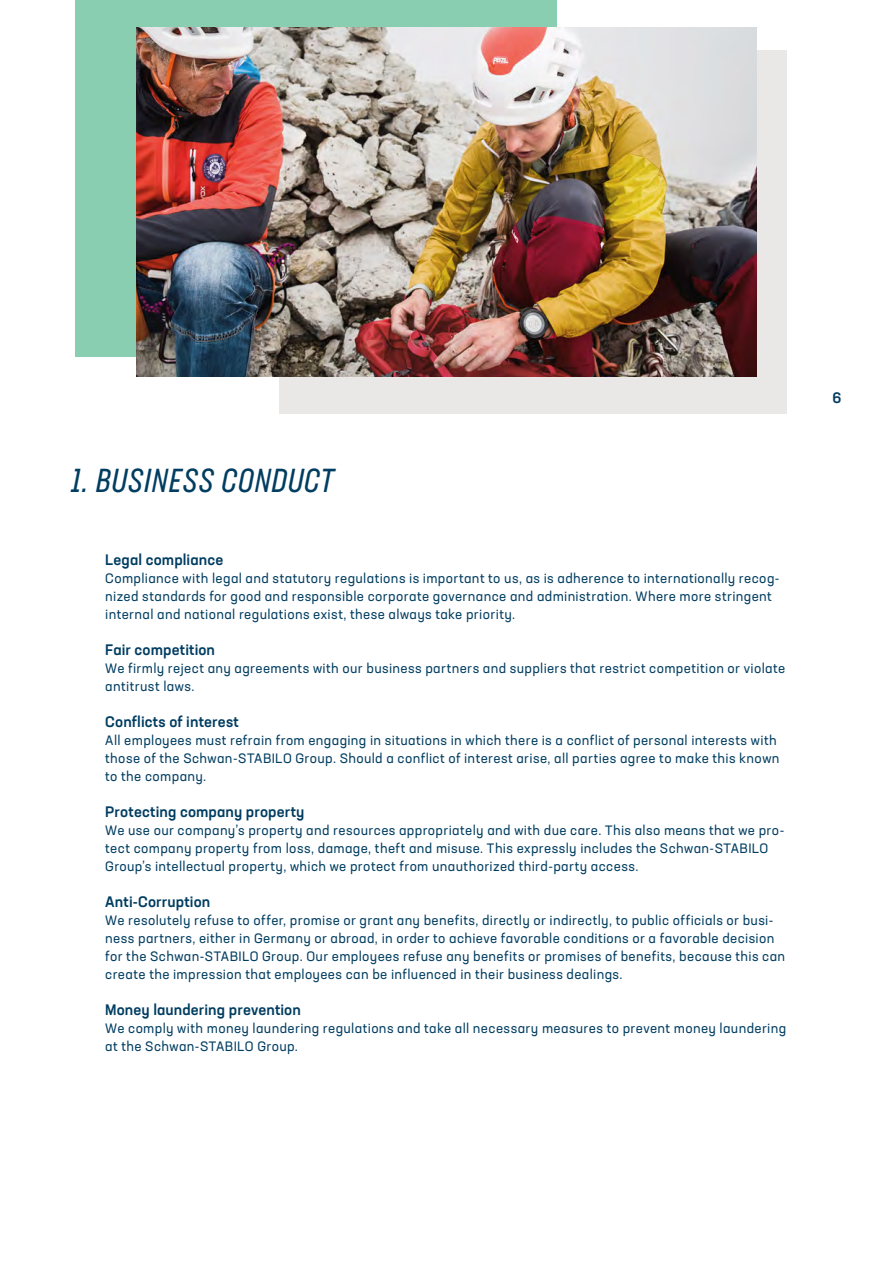
<style>
.page{position:relative;width:893px;height:1263px;background:#fff}
.page>*{position:absolute;margin:0;border:0;box-sizing:border-box;transform-origin:0 0}
.t1{font:italic 33px "Neusa Next Std Compact";letter-spacing:.03em;color:#013d61}
.t2{font:500 15px "Neusa Next Std";letter-spacing:.01em;color:#013d61}
.t3{font:13.5px/18px "Neusa Next Std";letter-spacing:.025em;color:#013d61}
</style>
<div class="page">
<div style="left:279px;top:50px;width:508px;height:364px;background:#e9e8e6"></div>
<div style="left:75px;top:0;width:482px;height:356px;background:#89ceb0"></div>
<img style="left:136px;top:27px;width:621px;height:349px">
<h1 class="t1" style="left:71px;top:460px;width:263px">1. BUSINESS CONDUCT</h1>
<p class="t2" style="left:105px;top:550px;width:120px">Legal compliance</p>
<p class="t3" style="left:105px;top:569px;width:676px">Compliance with legal and statutory regulations is important to us, as is adherence to internationally recog&shy;nized standards for good and responsible corporate governance and administration. Where more stringent internal and national regulations exist, these always take priority.</p>
<p class="t2" style="left:105px;top:640px;width:111px">Fair competition</p>
<p class="t3" style="left:105px;top:659px;width:682px">We firmly reject any agreements with our business partners and suppliers that restrict competition or violate antitrust laws.</p>
<p class="t2" style="left:105px;top:712px;width:135px">Conflicts of interest</p>
<p class="t3" style="left:105px;top:731px;width:676px">All employees must refrain from engaging in situations in which there is a conflict of personal interests with those of the Schwan-STABILO Group. Should a conflict of interest arise, all parties agree to make this known to the company.</p>
<p class="t2" style="left:105px;top:802px;width:201px">Protecting company property</p>
<p class="t3" style="left:105px;top:821px;width:680px">We use our company’s property and resources appropriately and with due care. This also means that we pro&shy;tect company property from loss, damage, theft and misuse. This expressly includes the Schwan-STABILO<br>Group’s intellectual property, which we protect from unauthorized third-party access.</p>
<p class="t2" style="left:105px;top:892px;width:107px">Anti-Corruption</p>
<p class="t3" style="left:105px;top:911px;width:681px">We resolutely refuse to offer, promise or grant any benefits, directly or indirectly, to public officials or busi&shy;ness partners, either in Germany or abroad, in order to achieve favorable conditions or a favorable decision for the Schwan-STABILO Group. Our employees refuse any benefits or promises of benefits, because this can create the impression that employees can be influenced in their business dealings.</p>
<p class="t2" style="left:105px;top:1000px;width:197px">Money laundering prevention</p>
<p class="t3" style="left:105px;top:1019px;width:682px">We comply with money laundering regulations and take all necessary measures to prevent money laundering at the Schwan-STABILO Group.</p>
<p class="t2" style="left:832px;top:388px;width:11px">6</p>
</div>
